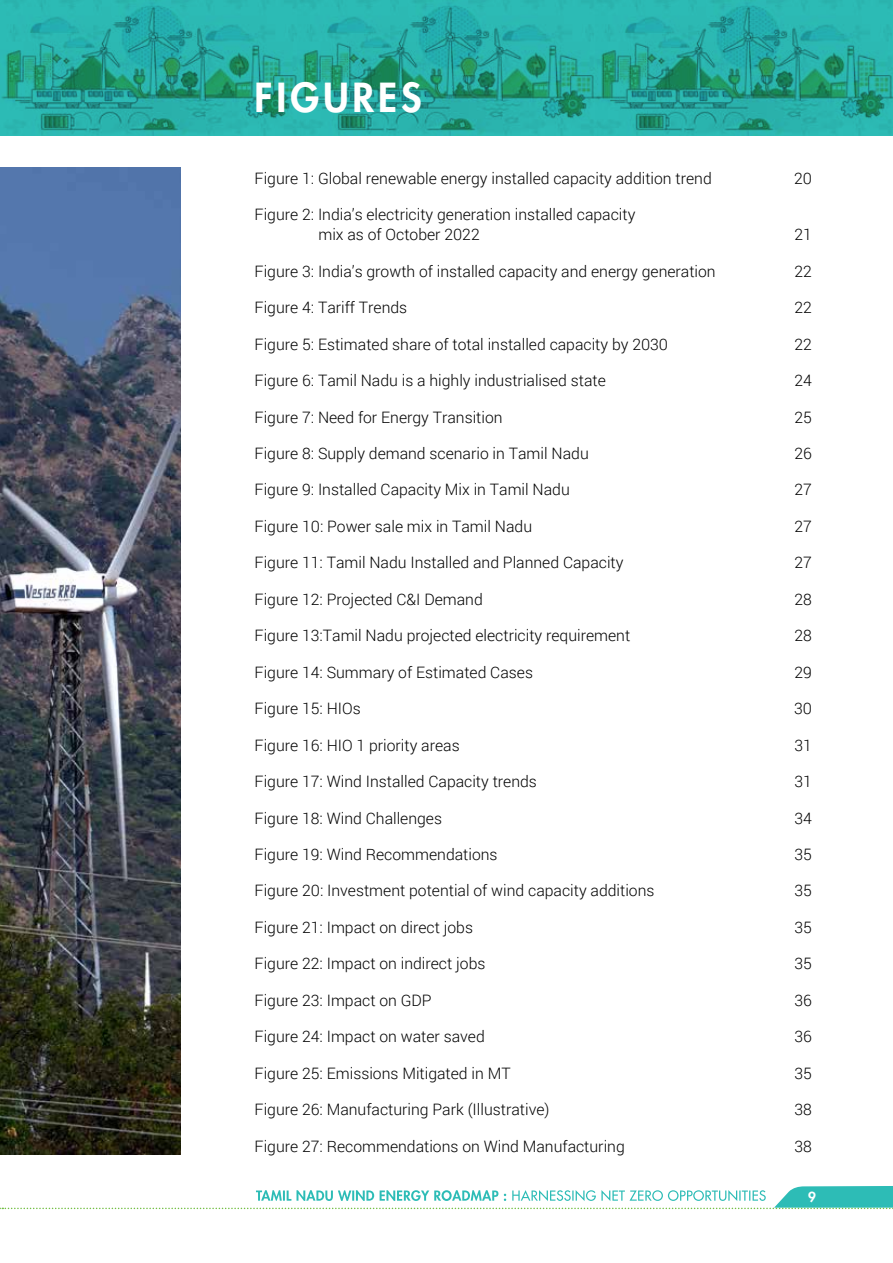
<style>
.page{position:relative;width:893px;height:1263px;background:#fff}
.page>*{position:absolute;margin:0;border:0;box-sizing:border-box;transform-origin:0 0}
.t1{font:800 39px "Futura LT";letter-spacing:.1em;color:#fff}
.t2{font:300 15.75px/20.2px "Roboto";color:#000}
.t3{font:800 13.5px "Futura LT";color:#fff}
</style>
<div class="page">
<img style="left:0;top:0;width:298px;height:136px">
<img style="left:298px;top:0;width:297px;height:136px">
<img style="left:595px;top:0;width:298px;height:136px">
<svg style="left:0;top:1186px;width:893px;height:23px"></svg>
<img style="left:0;top:167px;width:181px;height:988px">
<h1 class="t1" style="left:255px;top:72px;width:169px">FIGURES</h1>
<p class="t2" style="left:255px;top:167px;width:459px">Figure 1: Global renewable energy installed capacity addition trend</p>
<p class="t2" style="left:794px;top:167px;width:19px">20</p>
<p class="t2" style="left:318px;top:204px;width:318px;text-indent:-64px">Figure 2: India’s electricity generation installed capacity mix as of October 2022</p>
<p class="t2" style="left:794px;top:224px;width:19px">21</p>
<p class="t2" style="left:255px;top:260px;width:463px">Figure 3: India’s growth of installed capacity and energy generation</p>
<p class="t2" style="left:794px;top:260px;width:19px">22</p>
<p class="t2" style="left:255px;top:297px;width:154px">Figure 4: Tariff Trends</p>
<p class="t2" style="left:794px;top:297px;width:19px">22</p>
<p class="t2" style="left:255px;top:333px;width:415px">Figure 5: Estimated share of total installed capacity by 2030</p>
<p class="t2" style="left:794px;top:333px;width:19px">22</p>
<p class="t2" style="left:255px;top:370px;width:353px">Figure 6: Tamil Nadu is a highly industrialised state</p>
<p class="t2" style="left:794px;top:370px;width:19px">24</p>
<p class="t2" style="left:255px;top:406px;width:250px">Figure 7: Need for Energy Transition</p>
<p class="t2" style="left:794px;top:406px;width:19px">25</p>
<p class="t2" style="left:255px;top:443px;width:336px">Figure 8: Supply demand scenario in Tamil Nadu</p>
<p class="t2" style="left:794px;top:443px;width:19px">26</p>
<p class="t2" style="left:255px;top:479px;width:317px">Figure 9: Installed Capacity Mix in Tamil Nadu</p>
<p class="t2" style="left:794px;top:479px;width:19px">27</p>
<p class="t2" style="left:255px;top:516px;width:279px">Figure 10: Power sale mix in Tamil Nadu</p>
<p class="t2" style="left:794px;top:516px;width:19px">27</p>
<p class="t2" style="left:255px;top:552px;width:370px">Figure 11: Tamil Nadu Installed and Planned Capacity</p>
<p class="t2" style="left:794px;top:552px;width:19px">27</p>
<p class="t2" style="left:255px;top:588px;width:230px">Figure 12: Projected C&amp;I Demand</p>
<p class="t2" style="left:794px;top:588px;width:19px">28</p>
<p class="t2" style="left:255px;top:625px;width:377px">Figure 13:Tamil Nadu projected electricity requirement</p>
<p class="t2" style="left:794px;top:625px;width:19px">28</p>
<p class="t2" style="left:255px;top:661px;width:280px">Figure 14: Summary of Estimated Cases</p>
<p class="t2" style="left:794px;top:661px;width:19px">29</p>
<p class="t2" style="left:255px;top:698px;width:108px">Figure 15: HIOs</p>
<p class="t2" style="left:794px;top:698px;width:19px">30</p>
<p class="t2" style="left:255px;top:734px;width:207px">Figure 16: HIO 1 priority areas</p>
<p class="t2" style="left:794px;top:734px;width:19px">31</p>
<p class="t2" style="left:255px;top:771px;width:284px">Figure 17: Wind Installed Capacity trends</p>
<p class="t2" style="left:794px;top:771px;width:19px">31</p>
<p class="t2" style="left:255px;top:807px;width:189px">Figure 18: Wind Challenges</p>
<p class="t2" style="left:794px;top:807px;width:19px">34</p>
<p class="t2" style="left:255px;top:844px;width:244px">Figure 19: Wind Recommendations</p>
<p class="t2" style="left:794px;top:844px;width:19px">35</p>
<p class="t2" style="left:255px;top:880px;width:401px">Figure 20: Investment potential of wind capacity additions</p>
<p class="t2" style="left:794px;top:880px;width:19px">35</p>
<p class="t2" style="left:255px;top:916px;width:220px">Figure 21: Impact on direct jobs</p>
<p class="t2" style="left:794px;top:916px;width:19px">35</p>
<p class="t2" style="left:255px;top:953px;width:232px">Figure 22: Impact on indirect jobs</p>
<p class="t2" style="left:794px;top:953px;width:19px">35</p>
<p class="t2" style="left:255px;top:989px;width:179px">Figure 23: Impact on GDP</p>
<p class="t2" style="left:794px;top:989px;width:19px">36</p>
<p class="t2" style="left:255px;top:1026px;width:232px">Figure 24: Impact on water saved</p>
<p class="t2" style="left:794px;top:1026px;width:19px">36</p>
<p class="t2" style="left:255px;top:1062px;width:258px">Figure 25: Emissions Mitigated in MT</p>
<p class="t2" style="left:794px;top:1062px;width:19px">35</p>
<p class="t2" style="left:255px;top:1099px;width:296px">Figure 26: Manufacturing Park (Illustrative)</p>
<p class="t2" style="left:794px;top:1099px;width:19px">38</p>
<p class="t2" style="left:255px;top:1135px;width:372px">Figure 27: Recommendations on Wind Manufacturing</p>
<p class="t2" style="left:794px;top:1135px;width:19px">38</p>
<p class="t3" style="left:808px;top:1188px;width:9px">9</p>
</div>
